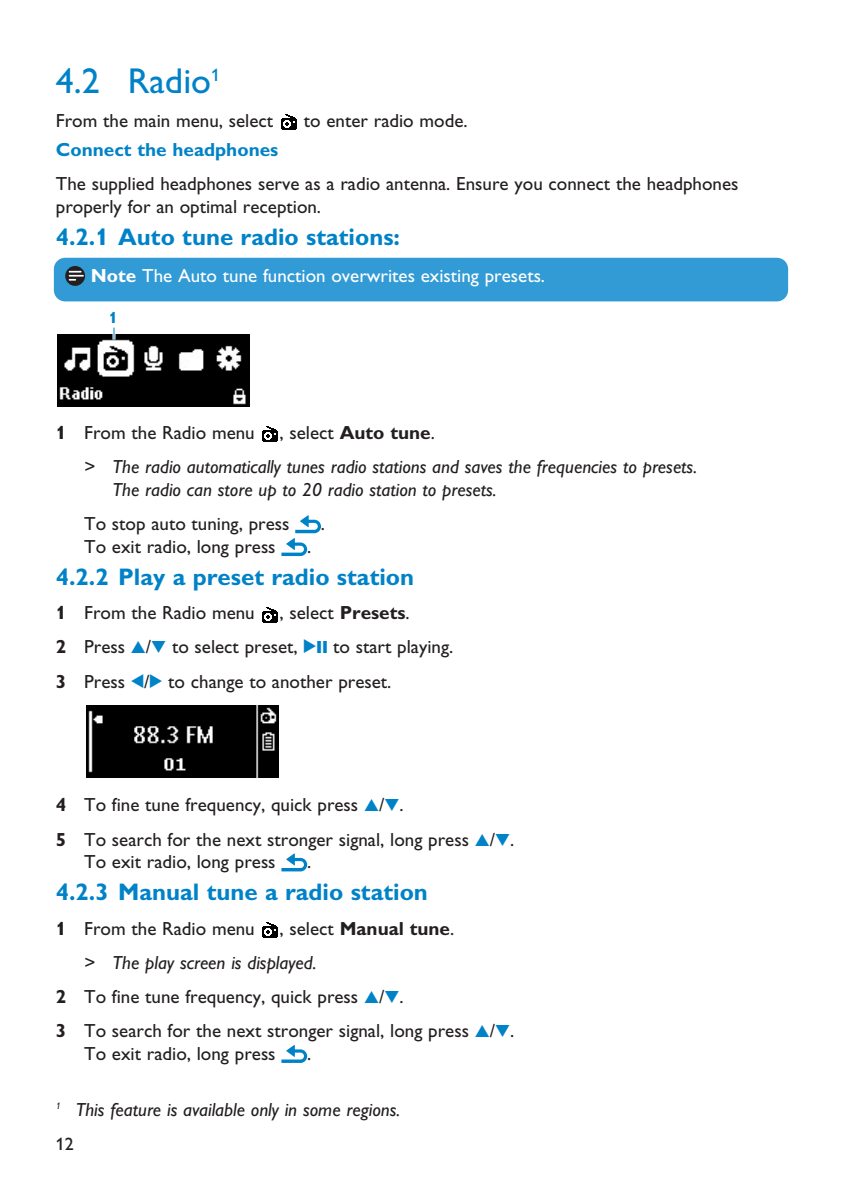
<style>
.page{position:relative;width:842px;height:1191px;background:#fff}
.page>*{position:absolute;margin:0;border:0;box-sizing:border-box;transform-origin:0 0}
.t1{font:36px "Gill Alt One";color:#0082c8}
.t2{font:700 24px "Gill Alt One";color:#0082c8}
.t3{font:19px/34.2px "Gill Alt One";color:#231f20}
.t4{font:italic 19px/34.2px "Gill Alt One";color:#231f20}
.t5{font:19px "Gill Alt One";color:#fff}
.t6{font:700 19px "Gill Alt One";color:#0082c8}
.t7{font:700 19px "Gill Alt One";color:#231f20}
.t8{font:18px "Gill Alt One";color:#231f20}
.t9{font:700 16px "Gill Alt One";color:#0082c8}
.s1{font-weight:700}
.s2{font-style:normal}
.s3{font-weight:700;font-style:normal}
.s4{font-family:"Audio Four 4";color:#0082c8}
.s5{font-weight:400}
</style>
<div class="page">
<svg style="left:281px;top:1045px;width:26px;height:18px"></svg>
<img style="left:262px;top:922px;width:16px;height:16px">
<svg style="left:281px;top:853px;width:26px;height:18px"></svg>
<img style="left:86px;top:705px;width:192px;height:72px">
<img style="left:262px;top:607px;width:16px;height:16px">
<svg style="left:281px;top:515px;width:40px;height:41px"></svg>
<img style="left:262px;top:426px;width:16px;height:16px">
<img style="left:58px;top:335px;width:192px;height:72px">
<svg style="left:112px;top:327px;width:3px;height:12px"></svg>
<img style="left:281px;top:114px;width:16px;height:16px">
<div style="left:54px;top:258px;width:734px;height:43px;background:#329bd5;border-radius:11px"></div>
<svg style="left:65px;top:266px;width:20px;height:20px"></svg>
<svg style="left:69px;top:271px;width:15px;height:10px"></svg>
<h1 class="t1" style="left:56px;top:68px;width:166px">4.2 Radio<sup>1</sup></h1>
<p class="t3" style="left:56px;top:106px;width:219px">From the main menu, select</p>
<p class="t3" style="left:304px;top:106px;width:165px">to enter radio mode.</p>
<p class="t6" style="left:56px;top:143px;width:224px">Connect the headphones</p>
<p class="t3" style="left:56px;top:174px;width:684px;line-height:22.8px">The supplied headphones serve as a radio antenna. Ensure you connect the headphones properly for an optimal reception.</p>
<p class="t2" style="left:56px;top:228px;width:346px">4.2.1 Auto tune radio stations:</p>
<p class="t5" style="left:91px;top:269px;width:456px"><span class="s1">Note</span> The Auto tune function overwrites existing presets.</p>
<p class="t9" style="left:109px;top:312px;width:10px">1</p>
<p class="t3" style="left:56px;top:418px;width:200px"><span class="s1">1</span> From the Radio menu</p>
<p class="t4" style="left:84px;top:418px;width:614px;text-indent:195px"><span class="s2">, select</span> <span class="s3">Auto tune</span><span class="s2">.<br></span>&gt; The radio automatically tunes radio stations and saves the frequencies to presets.</p>
<p class="t4" style="left:113px;top:474px;width:386px">The radio can store up to 20 radio station to presets.</p>
<p class="t3" style="left:84px;top:509px;width:207px">To stop auto tuning, press</p>
<p class="t3" style="left:321px;top:509px;width:6px">.</p>
<p class="t3" style="left:84px;top:531px;width:193px">To exit radio, long press</p>
<p class="t3" style="left:307px;top:531px;width:6px">.</p>
<p class="t2" style="left:56px;top:568px;width:360px">4.2.2 Play a preset radio station</p>
<p class="t3" style="left:56px;top:598px;width:200px"><span class="s1">1</span> From the Radio menu</p>
<p class="t3" style="left:56px;top:598px;width:399px;text-indent:224px">, select <span class="s1">Presets</span>.<br><span class="s1">2</span> Press <span class="s4">3</span>/<span class="s4">4</span> to select preset, <span class="s4">2;</span> to start playing.<br><span class="s1">3</span> Press <span class="s4">1</span>/<span class="s4">2</span> to change to another preset.</p>
<p class="t3" style="left:56px;top:790px;width:460px"><span class="s1">4</span> To fine tune frequency, quick press <span class="s4">3</span>/<span class="s4">4</span>.<br><span class="s1">5</span> To search for the next stronger signal, long press <span class="s4">3</span>/<span class="s4">4</span>.</p>
<p class="t3" style="left:84px;top:847px;width:193px">To exit radio, long press</p>
<p class="t3" style="left:307px;top:847px;width:6px">.</p>
<p class="t2" style="left:56px;top:884px;width:374px">4.2.3 Manual tune a radio station</p>
<p class="t3" style="left:56px;top:913px;width:200px"><span class="s1">1</span> From the Radio menu</p>
<p class="t7" style="left:280px;top:921px;width:176px"><span class="s5">, select</span> Manual tune<span class="s5">.</span></p>
<p class="t4" style="left:84px;top:947px;width:234px">&gt; The play screen is displayed.</p>
<p class="t3" style="left:56px;top:981px;width:349px"><span class="s1">2</span> To fine tune frequency, quick press <span class="s4">3</span>/<span class="s4">4</span>.</p>
<p class="t3" style="left:56px;top:1015px;width:460px"><span class="s1">3</span> To search for the next stronger signal, long press <span class="s4">3</span>/<span class="s4">4</span>.</p>
<p class="t3" style="left:84px;top:1038px;width:193px">To exit radio, long press</p>
<p class="t3" style="left:307px;top:1038px;width:6px">.</p>
<p class="t4" style="left:56px;top:1094px;width:346px"><sup>1</sup> This feature is available only in some regions.</p>
<p class="t8" style="left:56px;top:1137px;width:19px">12</p>
</div>
